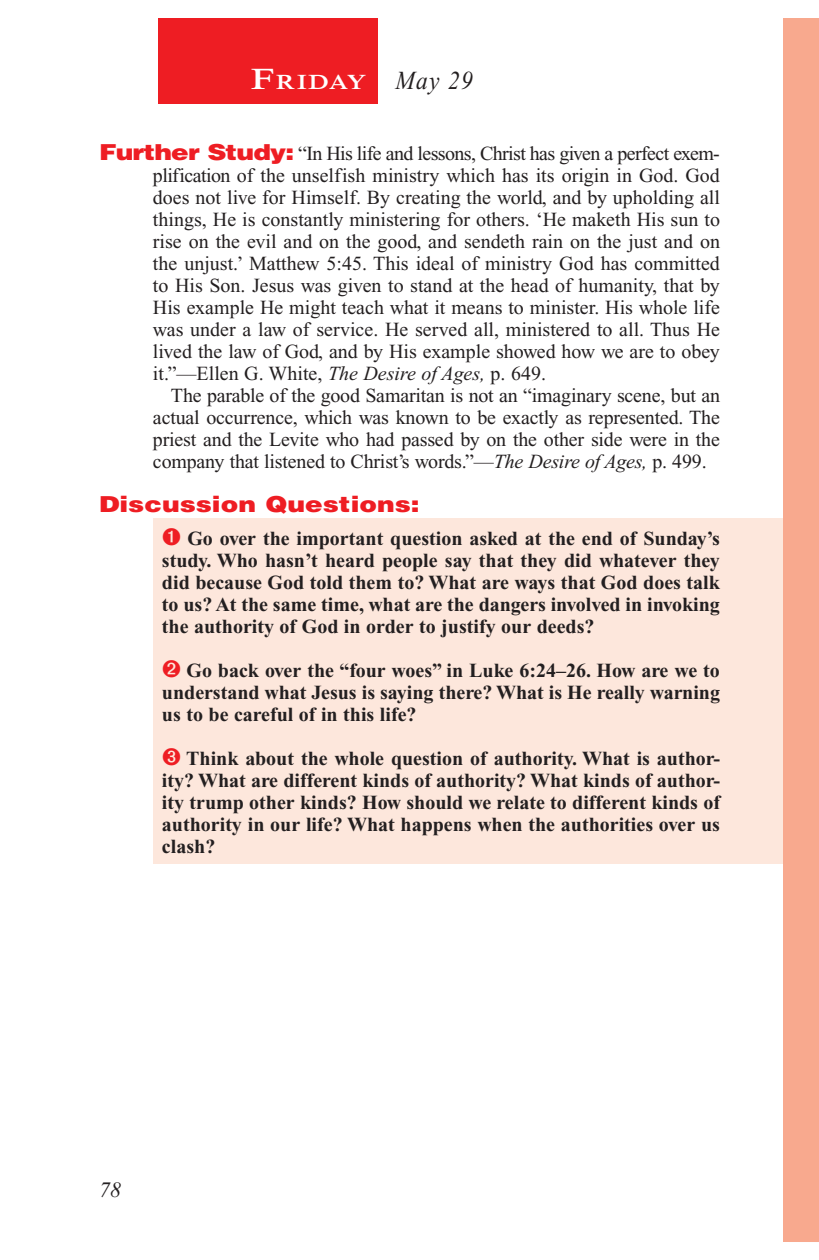
<style>
.page{position:relative;width:819px;height:1260px;background:#fff}
.page>*{position:absolute;margin:0;border:0;box-sizing:border-box;transform-origin:0 0}
.Lesson_Dates{font:italic 26px "Times New Roman PS Std";color:#231f20;scale:.9 1}
.Question{font:900 22px "Helvetica LT Std";color:#ee1d23;scale:1.2 1}
.t1{font:italic 22px "Times New Roman PS Std";color:#231f20}
.Daily_Header{font:600 21px "Times NRMT Std";letter-spacing:.045em;color:#fff;scale:1.1 1}
.Question_NO_SB{font:20px/22px "Times New Roman PS Std";color:#231f20;text-align:justify}
.Numbered_Bullet_List{font:700 20px/22px "Times New Roman PS Std";color:#231f20;text-align:justify}
.Body_SB{font:20px/22px "Times New Roman PS Std";letter-spacing:-.01em;color:#231f20;text-align:justify}
.s1{font-size:30px}
.s2{font-family:"Helvetica LT Std";font-weight:900;font-size:22px;color:#ee1d23}
.s3{font-style:italic}
</style>
<div class="page">
<div style="left:783px;top:18px;width:36px;height:1224px;background:#f8a98e"></div>
<div style="left:158px;top:18px;width:220px;height:86px;background:#ee1d23"></div>
<div style="left:153px;top:518px;width:630px;height:346px;background:#fde7dc"></div>
<p class="Daily_Header" style="left:251px;top:70px;width:106px"><span class="s1">F</span>riday</p>
<p class="Lesson_Dates" style="left:396px;top:66px;width:87px">May 29</p>
<p class="Question_NO_SB" style="left:153px;top:142px;width:569px;text-indent:-54px"><span class="s2">Further Study:</span> “In His life and lessons, Christ has given a perfect exem&shy;plification of the unselfish ministry which has its origin in God. God does not live for Himself. By creating the world, and by upholding all things, He is constantly ministering for others. ‘He maketh His sun to rise on the evil and on the good, and sendeth rain on the just and on the unjust.’ Matthew 5:45. This ideal of ministry God has committed to His Son. Jesus was given to stand at the head of humanity, that by His example He might teach what it means to minister. His whole life was under a law of service. He served all, ministered to all. Thus He lived the law of God, and by His example showed how we are to obey it.”—Ellen G. White, <span class="s3">The Desire of Ages,</span> p. 649.</p>
<p class="Body_SB" style="left:153px;top:384px;width:569px;text-indent:18px">The parable of the good Samaritan is not an “imaginary scene, but an actual occurrence, which was known to be exactly as represented. The priest and the Levite who had passed by on the other side were in the company that listened to Christ’s words.”—<span class="s3">The Desire of Ages,</span> p. 499.</p>
<p class="Question" style="left:99px;top:490px;width:269px">Discussion Questions:</p>
<p class="Numbered_Bullet_List" style="left:162px;top:527px;width:560px;text-indent:25px">Go over the important question asked at the end of Sunday’s study. Who hasn’t heard people say that they did whatever they did because God told them to? What are ways that God does talk to us? At the same time, what are the dangers involved in invoking the authority of God in order to justify our deeds?</p>
<p class="Numbered_Bullet_List" style="left:162px;top:659px;width:560px;text-indent:24px">Go back over the “four woes” in Luke 6:24–26. How are we to understand what Jesus is saying there? What is He really warning us to be careful of in this life?</p>
<p class="Numbered_Bullet_List" style="left:162px;top:747px;width:560px;text-indent:24px">Think about the whole question of authority. What is author&shy;ity? What are different kinds of authority? What kinds of author&shy;ity trump other kinds? How should we relate to different kinds of authority in our life? What happens when the authorities over us clash?</p>
<p class="t1" style="left:99px;top:1178px;width:23px">78</p>
</div>
